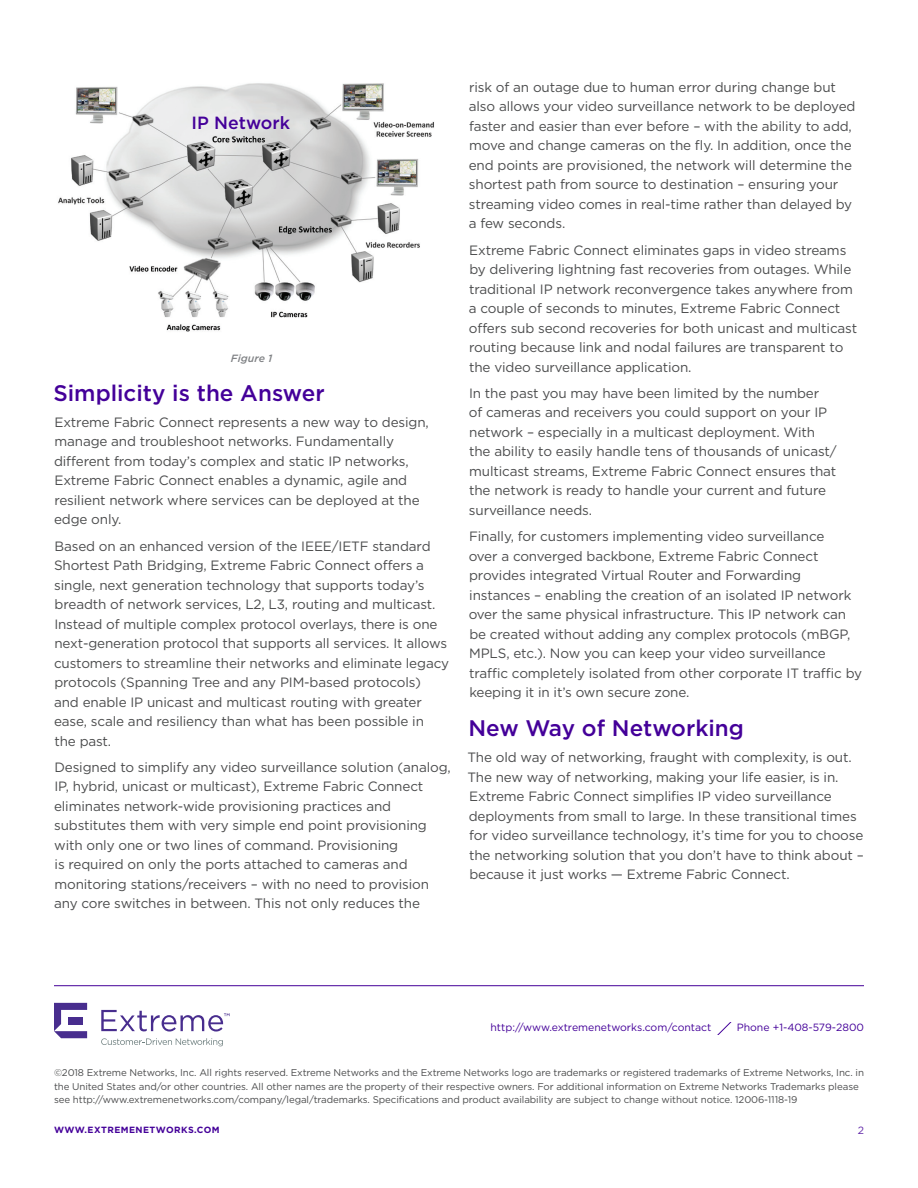
<style>
.page{position:relative;width:918px;height:1188px;background:#fff}
.page>*{position:absolute;margin:0;border:0;box-sizing:border-box;transform-origin:0 0}
.t1{font:500 22.5px "Gotham";color:#409}
.t2{font:500 17.7px "Gotham";color:#409}
.Body{font:13.5px/19.5px "Gotham";letter-spacing:-.01em;color:#4b4c4d}
.t3{font:10.5px "Gotham";color:#409}
.Image_Caption{font:italic 500 10.5px "Gotham";color:#808285}
.t4{font:10.5px "Gotham";color:#6026a8}
.t5{font:9.75px/13.5px "Gotham";letter-spacing:-.01em;color:#4b4c4d}
.t6{font:700 9px "Gotham";letter-spacing:.05em;color:#409}
</style>
<div class="page">
<hr style="left:54px;top:985px;width:810px;height:1px;background:#409">
<svg style="left:717px;top:1022px;width:15px;height:13px"></svg>
<svg style="left:101px;top:1038px;width:122px;height:8px"></svg>
<svg style="left:54px;top:1003px;width:33px;height:35px"></svg>
<svg style="left:101px;top:1010px;width:129px;height:22px"></svg>
<img style="left:58px;top:83px;width:376px;height:249px">
<h2 class="t2" style="left:191px;top:111px;width:100px">IP Network</h2>
<p class="Image_Caption" style="left:231px;top:351px;width:43px">Figure 1</p>
<h2 class="t1" style="left:53px;top:378px;width:273px">Simplicity is the Answer</h2>
<p class="Body" style="left:54px;top:412px;width:376px">Extreme Fabric Connect represents a new way to design, manage and troubleshoot networks. Fundamentally different from today’s complex and static IP networks, Extreme Fabric Connect enables a dynamic, agile and resilient network where services can be deployed at the edge only.</p>
<p class="Body" style="left:54px;top:536px;width:397px">Based on an enhanced version of the IEEE/IETF standard Shortest Path Bridging, Extreme Fabric Connect offers a single, next generation technology that supports today’s breadth of network services, L2, L3, routing and multicast.<br>Instead of multiple complex protocol overlays, there is one next-generation protocol that supports all services. It allows customers to streamline their networks and eliminate legacy protocols (Spanning Tree and any PIM-based protocols)<br>and enable IP unicast and multicast routing with greater ease, scale and resiliency than what has been possible in<br>the past.</p>
<p class="Body" style="left:54px;top:757px;width:398px">Designed to simplify any video surveillance solution (analog, IP, hybrid, unicast or multicast), Extreme Fabric Connect eliminates network-wide provisioning practices and substitutes them with very simple end point provisioning with only one or two lines of command. Provisioning<br>is required on only the ports attached to cameras and monitoring stations/receivers – with no need to provision any core switches in between. This not only reduces the</p>
<p class="Body" style="left:469px;top:77px;width:388px">risk of an outage due to human error during change but also allows your video surveillance network to be deployed faster and easier than ever before – with the ability to add, move and change cameras on the fly. In addition, once the end points are provisioned, the network will determine the shortest path from source to destination – ensuring your streaming video comes in real-time rather than delayed by a few seconds.</p>
<p class="Body" style="left:469px;top:240px;width:390px">Extreme Fabric Connect eliminates gaps in video streams by delivering lightning fast recoveries from outages. While traditional IP network reconvergence takes anywhere from a couple of seconds to minutes, Extreme Fabric Connect offers sub second recoveries for both unicast and multicast routing because link and nodal failures are transparent to the video surveillance application.</p>
<p class="Body" style="left:469px;top:383px;width:369px">In the past you may have been limited by the number<br>of cameras and receivers you could support on your IP network – especially in a multicast deployment. With the ability to easily handle tens of thousands of unicast/ multicast streams, Extreme Fabric Connect ensures that the network is ready to handle your current and future surveillance needs.</p>
<p class="Body" style="left:469px;top:526px;width:395px">Finally, for customers implementing video surveillance<br>over a converged backbone, Extreme Fabric Connect provides integrated Virtual Router and Forwarding instances – enabling the creation of an isolated IP network over the same physical infrastructure. This IP network can be created without adding any complex protocols (mBGP, MPLS, etc.). Now you can keep your video surveillance traffic completely isolated from other corporate IT traffic by keeping it in it’s own secure zone.</p>
<h2 class="t1" style="left:469px;top:713px;width:277px">New Way of Networking</h2>
<p class="Body" style="left:467px;top:747px;width:398px">The old way of networking, fraught with complexity, is out.<br>The new way of networking, making your life easier, is in.<br>Extreme Fabric Connect simplifies IP video surveillance deployments from small to large. In these transitional times for video surveillance technology, it’s time for you to choose the networking solution that you don’t have to think about – because it just works — Extreme Fabric Connect.</p>
<p class="t3" style="left:490px;top:1021px;width:223px">http://www.extremenetworks.com/contact</p>
<p class="t3" style="left:737px;top:1021px;width:129px">Phone +1-408-579-2800</p>
<p class="t5" style="left:54px;top:1066px;width:812px">©2018 Extreme Networks, Inc. All rights reserved. Extreme Networks and the Extreme Networks logo are trademarks or registered trademarks of Extreme Networks, Inc. in the United States and/or other countries. All other names are the property of their respective owners. For additional information on Extreme Networks Trademarks please see http://www.extremenetworks.com/company/legal/trademarks. Specifications and product availability are subject to change without notice. 12006-1118-19</p>
<p class="t4" style="left:858px;top:1124px;width:8px">2</p>
<p class="t6" style="left:54px;top:1124px;width:167px">WWW.EXTREMENETWORKS.COM</p>
</div>
